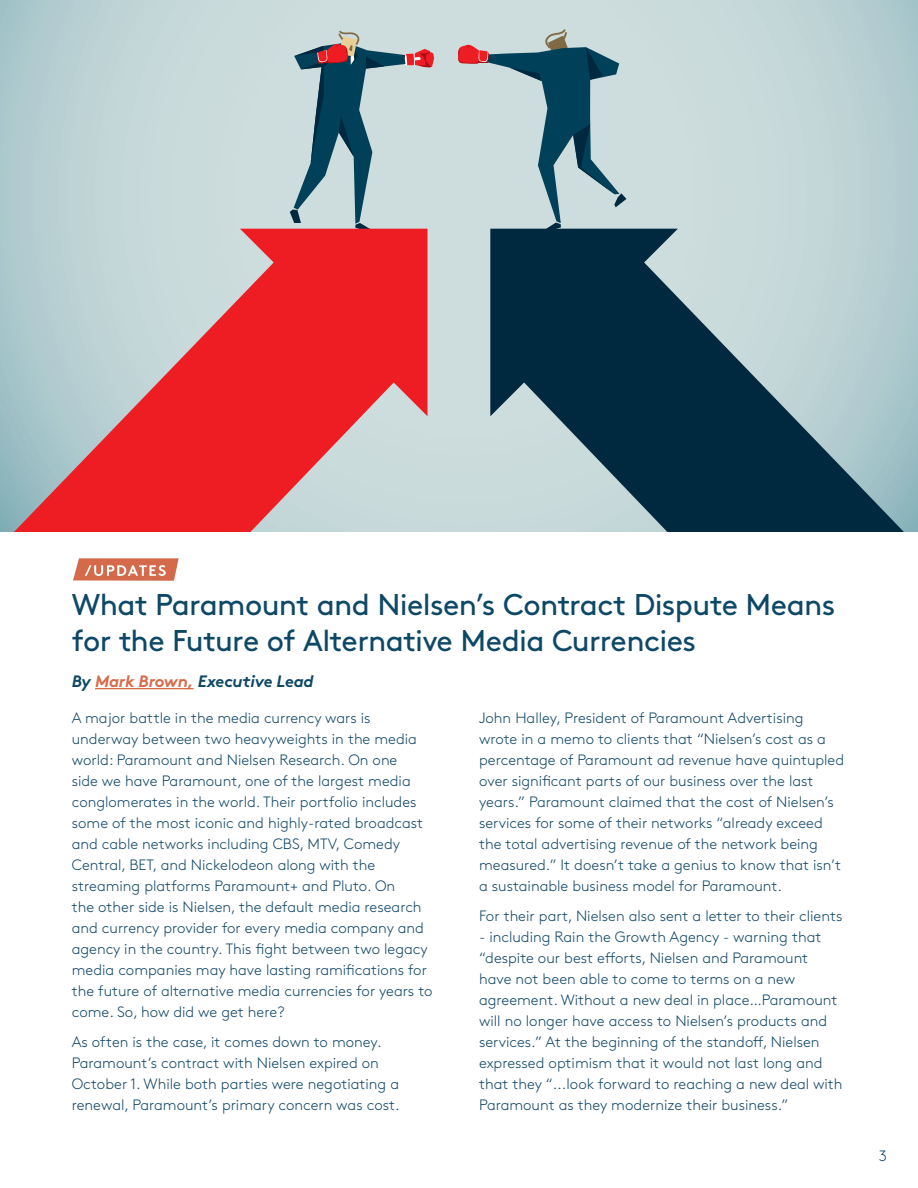
<style>
.page{position:relative;width:918px;height:1188px;background:#fff}
.page>*{position:absolute;margin:0;border:0;box-sizing:border-box;transform-origin:0 0}
.Headline{font:30px/36px "Brown Std";letter-spacing:-.02em;color:#0e4867}
.Headline-2{font:italic 700 16.5px "Brown Std";letter-spacing:-.015em;color:#0e4867}
.Body_Copy{font:300 15px/21px "Brown Std";color:#134767}
.Body_Copy-2{font:300 15px "Brown Std";color:#0e4867}
.s1{color:#d86b4a}
</style>
<div class="page">
<svg style="left:0;top:0;width:918px;height:531px;background:#c4d7d8"></svg>
<svg style="left:290px;top:31px;width:144px;height:199px;background:#9bafb4"></svg>
<svg style="left:455px;top:29px;width:171px;height:201px;background:#9eb5ba"></svg>
<svg style="left:0;top:229px;width:428px;height:302px;background:#d57478"></svg>
<svg style="left:490px;top:229px;width:428px;height:302px;background:#5b7a87"></svg>
<hr style="left:95px;top:688px;width:99px;height:1px;background:#d86b4a">
<svg style="left:73px;top:558px;width:106px;height:23px;background:#dd8a71"></svg>
<p class="Headline" style="left:72px;top:587px;width:765px">What Paramount and Nielsen’s Contract Dispute Means for the Future of Alternative Media Currencies</p>
<p class="Headline-2" style="left:72px;top:671px;width:243px">By <span class="s1">Mark Brown,</span> Executive Lead</p>
<p class="Body_Copy" style="left:72px;top:708px;width:362px">A major battle in the media currency wars is underway between two heavyweights in the media world: Paramount and Nielsen Research. On one<br>side we have Paramount, one of the largest media conglomerates in the world. Their portfolio includes some of the most iconic and highly-rated broadcast and cable networks including CBS, MTV, Comedy Central, BET, and Nickelodeon along with the streaming platforms Paramount+ and Pluto. On<br>the other side is Nielsen, the default media research and currency provider for every media company and agency in the country. This fight between two legacy media companies may have lasting ramifications for the future of alternative media currencies for years to come. So, how did we get here?</p>
<p class="Body_Copy" style="left:72px;top:1032px;width:329px">As often is the case, it comes down to money.<br>Paramount’s contract with Nielsen expired on October 1. While both parties were negotiating a renewal, Paramount’s primary concern was cost.</p>
<p class="Body_Copy" style="left:479px;top:708px;width:367px">John Halley, President of Paramount Advertising wrote in a memo to clients that “Nielsen’s cost as a percentage of Paramount ad revenue have quintupled over significant parts of our business over the last years.” Paramount claimed that the cost of Nielsen’s services for some of their networks “already exceed the total advertising revenue of the network being measured.” It doesn’t take a genius to know that isn’t a sustainable business model for Paramount.</p>
<p class="Body_Copy" style="left:479px;top:906px;width:365px">For their part, Nielsen also sent a letter to their clients</p>
<p class="Body_Copy" style="left:479px;top:927px;width:365px">- including Rain the Growth Agency - warning that “despite our best efforts, Nielsen and Paramount have not been able to come to terms on a new agreement. Without a new deal in place…Paramount will no longer have access to Nielsen’s products and services.” At the beginning of the standoff, Nielsen expressed optimism that it would not last long and that they “...look forward to reaching a new deal with Paramount as they modernize their business.”</p>
<p class="Body_Copy-2" style="left:879px;top:1147px;width:10px">3</p>
</div>
